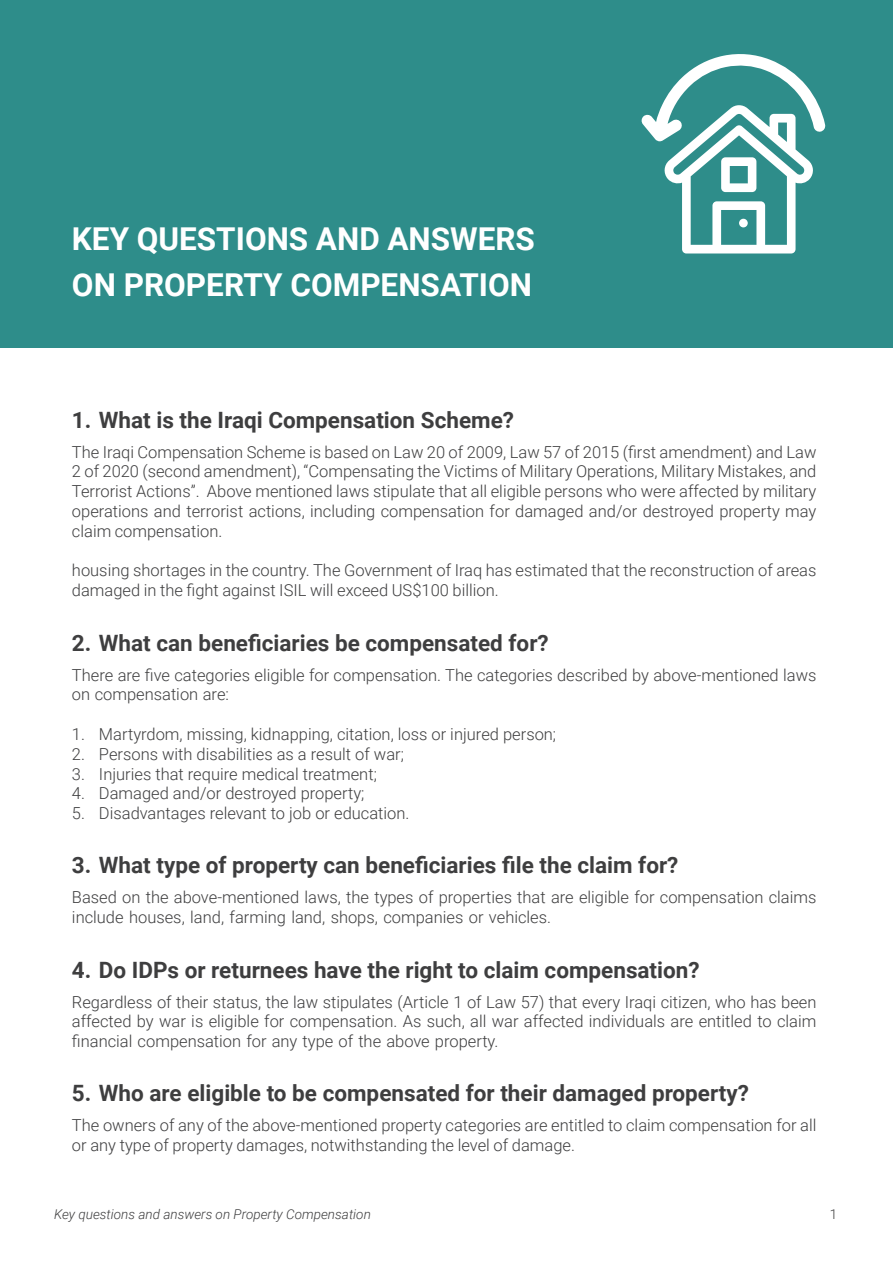
<style>
.page{position:relative;width:893px;height:1263px;background:#fff}
.page>*{position:absolute;margin:0;border:0;box-sizing:border-box;transform-origin:0 0}
.t1{font:700 31.5px/46.5px "Roboto";color:#fff}
.t2{font:700 22.5px "Roboto";color:#3e3e3f}
.t3{font:300 16.5px/19.8px "Roboto";color:#3e3e3f}
.t4{font:italic 300 13.5px "Roboto";color:#3e3e3f}
.t5{font:300 13.5px "Roboto";color:#3e3e3f}
</style>
<div class="page">
<div style="left:0;top:0;width:893px;height:348px;background:#2e8d8a"></div>
<svg style="left:642px;top:54px;width:184px;height:199px"></svg>
<h1 class="t1" style="left:72px;top:214px;width:464px">KEY QUESTIONS AND ANSWERS<br>ON PROPERTY COMPENSATION</h1>
<h2 class="t2" style="left:72px;top:404px;width:444px">1. What is the Iraqi Compensation Scheme?</h2>
<p class="t3" style="left:72px;top:441px;width:746px;text-align:justify">The Iraqi Compensation Scheme is based on Law 20 of 2009, Law 57 of 2015 (first amendment) and Law 2 of 2020 (second amendment), “Compensating the Victims of Military Operations, Military Mistakes, and Terrorist Actions”. Above mentioned laws stipulate that all eligible persons who were affected by military operations and terrorist actions, including compensation for damaged and/or destroyed property may claim compensation.</p>
<p class="t3" style="left:72px;top:560px;width:746px">housing shortages in the country. The Government of Iraq has estimated that the reconstruction of areas damaged in the fight against ISIL will exceed US$100 billion.</p>
<h2 class="t2" style="left:72px;top:627px;width:478px">2. What can beneficiaries be compensated for?</h2>
<p class="t3" style="left:72px;top:664px;width:746px">There are five categories eligible for compensation. The categories described by above-mentioned laws on compensation are:</p>
<p class="t3" style="left:72px;top:723px;width:486px">1. Martyrdom, missing, kidnapping, citation, loss or injured person;</p>
<p class="t3" style="left:72px;top:743px;width:333px">2. Persons with disabilities as a result of war;</p>
<p class="t3" style="left:72px;top:763px;width:306px">3. Injuries that require medical treatment;</p>
<p class="t3" style="left:72px;top:783px;width:294px">4. Damaged and/or destroyed property;</p>
<p class="t3" style="left:72px;top:803px;width:339px">5. Disadvantages relevant to job or education.</p>
<h2 class="t2" style="left:72px;top:850px;width:608px">3. What type of property can beneficiaries file the claim for?</h2>
<p class="t3" style="left:72px;top:887px;width:746px">Based on the above-mentioned laws, the types of properties that are eligible for compensation claims include houses, land, farming land, shops, companies or vehicles.</p>
<h2 class="t2" style="left:72px;top:954px;width:629px">4. Do IDPs or returnees have the right to claim compensation?</h2>
<p class="t3" style="left:72px;top:991px;width:746px;text-align:justify">Regardless of their status, the law stipulates (Article 1 of Law 57) that every Iraqi citizen, who has been affected by war is eligible for compensation. As such, all war affected individuals are entitled to claim financial compensation for any type of the above property.</p>
<h2 class="t2" style="left:72px;top:1078px;width:678px">5. Who are eligible to be compensated for their damaged property?</h2>
<p class="t3" style="left:72px;top:1115px;width:746px">The owners of any of the above-mentioned property categories are entitled to claim compensation for all or any type of property damages, notwithstanding the level of damage.</p>
<p class="t4" style="left:54px;top:1205px;width:318px">Key questions and answers on Property Compensation</p>
<p class="t5" style="left:830px;top:1205px;width:9px">1</p>
</div>
